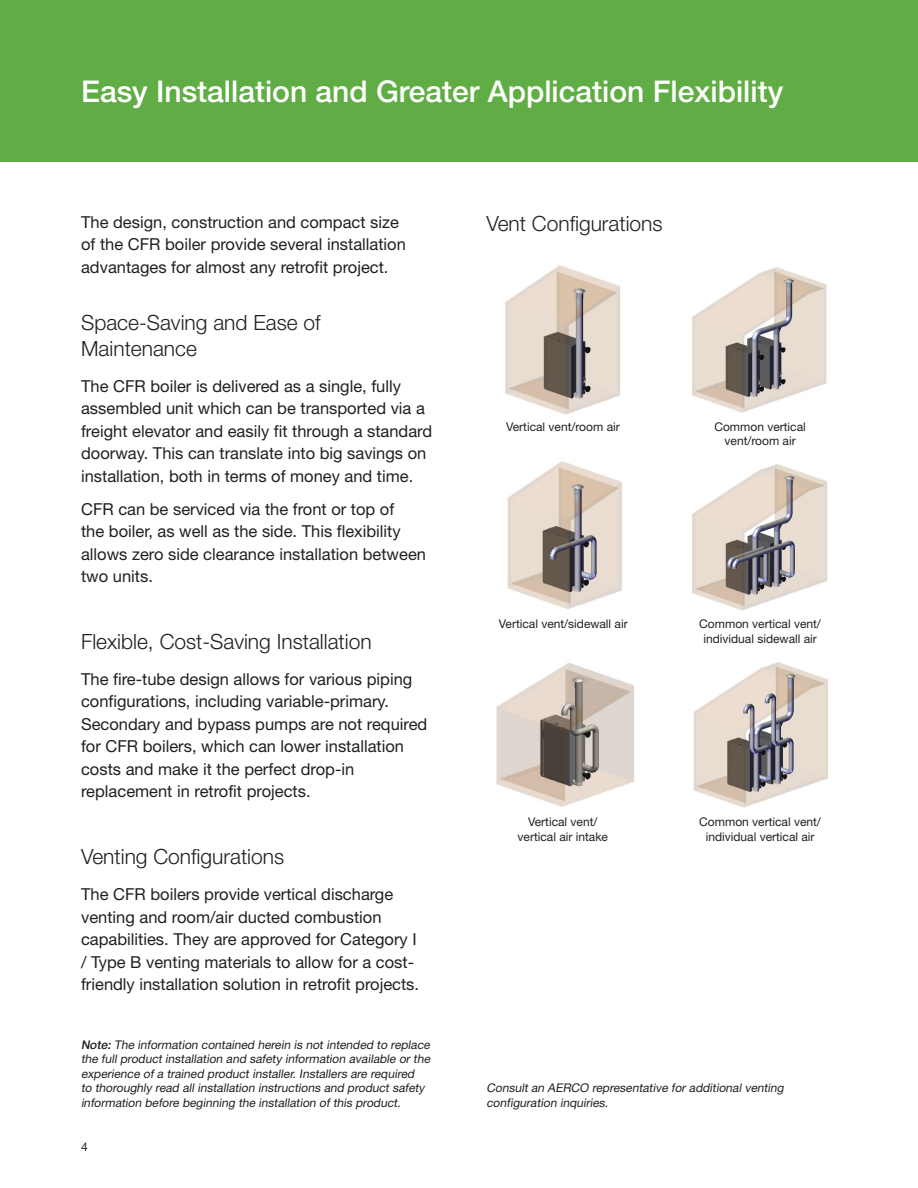
<style>
.page{position:relative;width:918px;height:1188px;background:#fff}
.page>*{position:absolute;margin:0;border:0;box-sizing:border-box;transform-origin:0 0}
.bodycopy{font:500 30px "Helvetica Neue LT Std";color:#fff}
.t1{font:300 21px/25.2px "Helvetica Neue LT Std";color:#231f20}
.bodycopy-2{font:16.5px/22.5px "Helvetica Neue LT Std";color:#231f20}
.bodycopy-3{font:italic 12px/14.4px "Helvetica Neue LT Std";color:#231f20}
.bodycopy-4{font:12px/14.4px "Helvetica Neue LT Std";color:#231f20;text-align:center}
.s1{font-weight:500}
</style>
<div class="page">
<div style="left:0;top:0;width:918px;height:162px;background:#60ad45"></div>
<img style="left:505px;top:265px;width:116px;height:150px">
<img style="left:507px;top:461px;width:115px;height:149px">
<img style="left:692px;top:267px;width:135px;height:146px">
<img style="left:693px;top:662px;width:135px;height:146px">
<img style="left:692px;top:464px;width:136px;height:147px">
<img style="left:496px;top:663px;width:138px;height:144px">
<p class="bodycopy" style="left:81px;top:74px;width:704px">Easy Installation and Greater Application Flexibility</p>
<p class="bodycopy-2" style="left:81px;top:210px;width:319px">The design, construction and compact size</p>
<p class="t1" style="left:486px;top:210px;width:178px">Vent Configurations</p>
<p class="bodycopy-2" style="left:81px;top:233px;width:326px">of the CFR boiler provide several installation advantages for almost any retrofit project.</p>
<p class="t1" style="left:81px;top:310px;width:241px">Space-Saving and Ease of<br>Maintenance</p>
<p class="bodycopy-2" style="left:81px;top:374px;width:353px">The CFR boiler is delivered as a single, fully assembled unit which can be transported via a freight elevator and easily fit through a standard doorway. This can translate into big savings on installation, both in terms of money and time.</p>
<p class="bodycopy-2" style="left:81px;top:498px;width:346px">CFR can be serviced via the front or top of<br>the boiler, as well as the side. This flexibility allows zero side clearance installation between two units.</p>
<p class="bodycopy-4" style="left:506px;top:419px;width:115px">Vertical vent/room air</p>
<p class="t1" style="left:81px;top:628px;width:292px">Flexible, Cost-Saving Installation</p>
<p class="bodycopy-2" style="left:81px;top:668px;width:348px">The fire-tube design allows for various piping configurations, including variable-primary.<br>Secondary and bypass pumps are not required for CFR boilers, which can lower installation costs and make it the perfect drop-in replacement in retrofit projects.</p>
<p class="t1" style="left:81px;top:844px;width:205px">Venting Configurations</p>
<p class="bodycopy-2" style="left:81px;top:883px;width:339px">The CFR boilers provide vertical discharge venting and room/air ducted combustion capabilities. They are approved for Category I / Type B venting materials to allow for a cost&shy;friendly installation solution in retrofit projects.</p>
<p class="bodycopy-4" style="left:499px;top:617px;width:130px">Vertical vent/sidewall air</p>
<p class="bodycopy-4" style="left:518px;top:815px;width:92px">Vertical vent/ vertical air intake</p>
<p class="bodycopy-4" style="left:714px;top:419px;width:93px">Common vertical vent/room air</p>
<p class="bodycopy-4" style="left:699px;top:617px;width:123px">Common vertical vent/ individual sidewall air</p>
<p class="bodycopy-4" style="left:699px;top:815px;width:123px">Common vertical vent/ individual vertical air</p>
<p class="bodycopy-3" style="left:81px;top:1037px;width:353px"><span class="s1">Note:</span> The information contained herein is not intended to replace the full product installation and safety information available or the experience of a trained product installer. Installers are required to thoroughly read all installation instructions and product safety information before beginning the installation of this product.</p>
<p class="bodycopy-4" style="left:81px;top:1139px;width:8px">4</p>
<p class="bodycopy-3" style="left:486px;top:1081px;width:301px">Consult an AERCO representative for additional venting configuration inquiries.</p>
</div>
